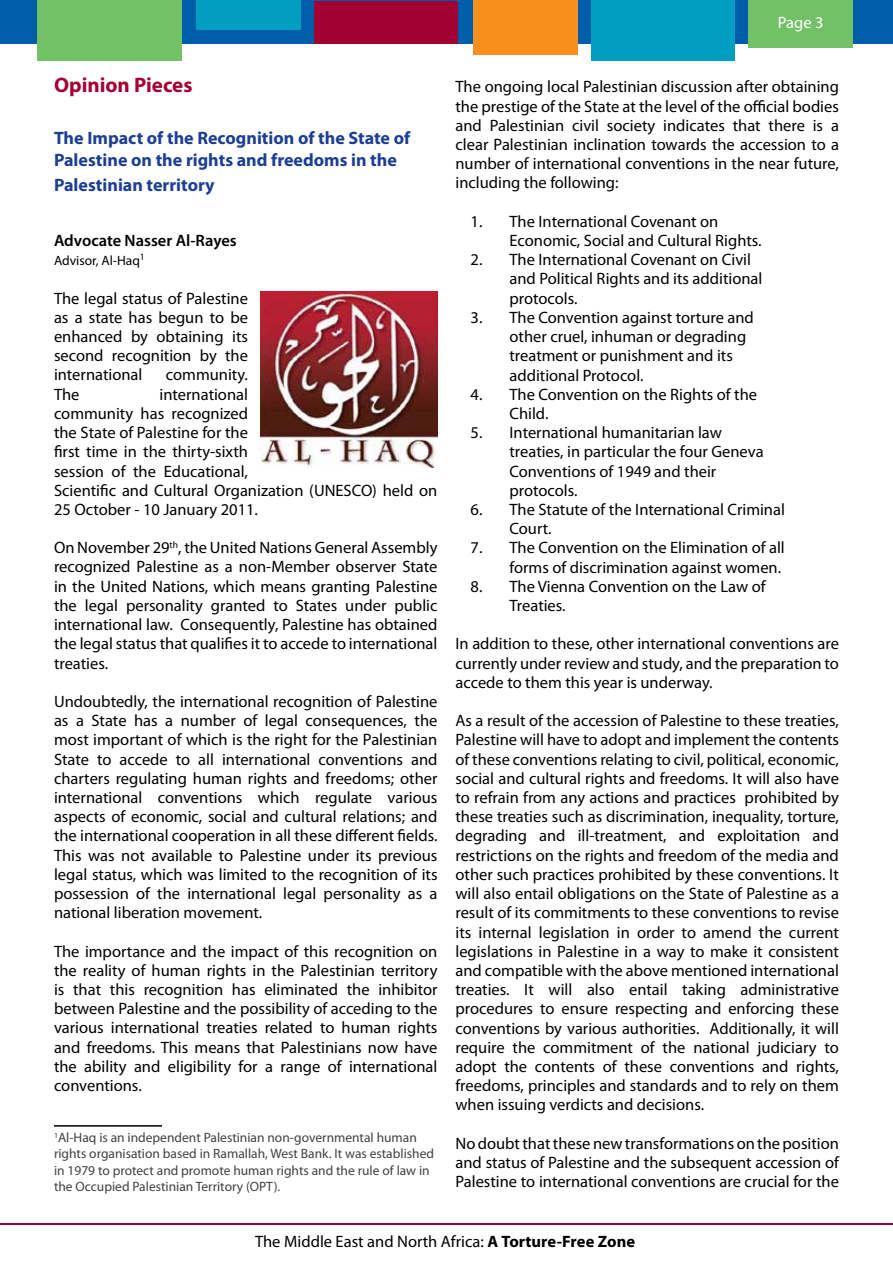
<style>
.page{position:relative;width:893px;height:1263px;background:#fff}
.page>*{position:absolute;margin:0;border:0;box-sizing:border-box;transform-origin:0 0}
.t1{font:700 21px "Myriad Pro";color:#a30134}
.t2{font:700 18px/21.6px "Myriad Pro";color:#1c3f94}
.t3{font:16.5px/19.2px "Myriad Pro";color:#000;text-align:justify}
.t4{font:600 16.5px "Myriad Pro";color:#000}
.t5{font:16.5px "Myriad Pro";color:#fff}
.t6{font:13.5px/16.2px "Myriad Pro";color:#414042}
.t7{font:13.5px "Myriad Pro";color:#000}
.s1{font-weight:700}
</style>
<div class="page">
<div style="left:0;top:1px;width:893px;height:43px;background:#005daa"></div>
<hr style="left:0;top:1223px;width:893px;height:2px;background:#a30134">
<div style="left:38px;top:0;width:144px;height:60px;background:#73c167"></div>
<div style="left:196px;top:0;width:105px;height:29px;background:#009fc2"></div>
<div style="left:315px;top:1px;width:143px;height:43px;background:#a30134"></div>
<div style="left:473px;top:0;width:105px;height:54px;background:#f78e1e"></div>
<div style="left:592px;top:0;width:143px;height:60px;background:#009fc2"></div>
<div style="left:748px;top:0;width:105px;height:47px;background:#73c167"></div>
<hr style="left:54px;top:1125px;width:108px;height:2px;background:#000">
<img style="left:261px;top:291px;width:176px;height:177px">
<p class="t5" style="left:778px;top:12px;width:47px">Page 3</p>
<p class="t1" style="left:54px;top:72px;width:140px">Opinion Pieces</p>
<p class="t2" style="left:54px;top:127px;width:358px">The Impact of the Recognition of the State of<br>Palestine on the rights and freedoms in the</p>
<p class="t2" style="left:54px;top:173px;width:162px">Palestinian territory</p>
<p class="t4" style="left:54px;top:230px;width:184px">Advocate Nasser Al-Rayes</p>
<p class="t7" style="left:54px;top:252px;width:92px">Advisor, Al-Haq<sup>1</sup></p>
<p class="t3" style="left:54px;top:288px;width:196px">The legal status of Palestine as a state has begun to be enhanced by obtaining its second recognition by the international</p>
<p class="t3" style="left:166px;top:365px;width:84px">community.</p>
<p class="t3" style="left:54px;top:384px;width:27px">The</p>
<p class="t3" style="left:54px;top:384px;width:385px;text-align:left;text-indent:106px">international<br>community has recognized<br>the State of Palestine for the<br>first time in the thirty-sixth<br>session of the Educational,<br>Scientific and Cultural Organization (UNESCO) held on<br>25 October - 10 January 2011.</p>
<p class="t3" style="left:54px;top:538px;width:385px">On November 29<sup>th</sup>, the United Nations General Assembly recognized Palestine as a non-Member observer State in the United Nations, which means granting Palestine the legal personality granted to States under public international law. Consequently, Palestine has obtained the legal status that qualifies it to accede to international treaties.</p>
<p class="t3" style="left:54px;top:691px;width:385px">Undoubtedly, the international recognition of Palestine as a State has a number of legal consequences, the most important of which is the right for the Palestinian State to accede to all international conventions and charters regulating human rights and freedoms; other international conventions which regulate various aspects of economic, social and cultural relations; and the international cooperation in all these different fields.<br>This was not available to Palestine under its previous legal status, which was limited to the recognition of its possession of the international legal personality as a national liberation movement.</p>
<p class="t3" style="left:54px;top:941px;width:385px">The importance and the impact of this recognition on the reality of human rights in the Palestinian territory is that this recognition has eliminated the inhibitor between Palestine and the possibility of acceding to the various international treaties related to human rights and freedoms. This means that Palestinians now have the ability and eligibility for a range of international conventions.</p>
<p class="t6" style="left:54px;top:1129px;width:382px"><sup>1</sup>Al-Haq is an independent Palestinian non-governmental human rights organisation based in Ramallah, West Bank. It was established in 1979 to protect and promote human rights and the rule of law in the Occupied Palestinian Territory (OPT).</p>
<p class="t3" style="left:455px;top:77px;width:385px">The ongoing local Palestinian discussion after obtaining the prestige of the State at the level of the official bodies and Palestinian civil society indicates that there is a clear Palestinian inclination towards the accession to a number of international conventions in the near future, including the following:</p>
<p class="t3" style="left:509px;top:211px;width:254px;text-indent:-39px">1. The International Covenant on<br>Economic, Social and Cultural Rights.</p>
<p class="t3" style="left:509px;top:250px;width:254px;text-align:left;text-indent:-39px">2. The International Covenant on Civil and Political Rights and its additional protocols.</p>
<p class="t3" style="left:509px;top:307px;width:246px;text-align:left;text-indent:-39px">3. The Convention against torture and other cruel, inhuman or degrading treatment or punishment and its additional Protocol.</p>
<p class="t3" style="left:509px;top:384px;width:249px;text-indent:-39px">4. The Convention on the Rights of the<br>Child.</p>
<p class="t3" style="left:509px;top:423px;width:256px;text-align:left;text-indent:-39px">5. International humanitarian law treaties, in particular the four Geneva<br>Conventions of 1949 and their protocols.</p>
<p class="t3" style="left:509px;top:500px;width:277px;text-indent:-39px">6. The Statute of the International Criminal<br>Court.</p>
<p class="t3" style="left:471px;top:538px;width:316px;text-align:right">7. The Convention on the Elimination of all forms of discrimination against women.</p>
<p class="t3" style="left:509px;top:576px;width:258px;text-indent:-39px">8. The Vienna Convention on the Law of<br>Treaties.</p>
<p class="t3" style="left:455px;top:634px;width:385px">In addition to these, other international conventions are currently under review and study, and the preparation to accede to them this year is underway.</p>
<p class="t3" style="left:455px;top:711px;width:385px">As a result of the accession of Palestine to these treaties, Palestine will have to adopt and implement the contents of these conventions relating to civil, political, economic, social and cultural rights and freedoms. It will also have to refrain from any actions and practices prohibited by these treaties such as discrimination, inequality, torture, degrading and ill-treatment, and exploitation and restrictions on the rights and freedom of the media and other such practices prohibited by these conventions. It will also entail obligations on the State of Palestine as a result of its commitments to these conventions to revise its internal legislation in order to amend the current legislations in Palestine in a way to make it consistent and compatible with the above mentioned international treaties. It will also entail taking administrative procedures to ensure respecting and enforcing these conventions by various authorities. Additionally, it will require the commitment of the national judiciary to adopt the contents of these conventions and rights, freedoms, principles and standards and to rely on them when issuing verdicts and decisions.</p>
<p class="t3" style="left:455px;top:1133px;width:385px">No doubt that these new transformations on the position and status of Palestine and the subsequent accession of Palestine to international conventions are crucial for the</p>
<p class="t3" style="left:255px;top:1231px;width:382px">The Middle East and North Africa: <span class="s1">A Torture-Free Zone</span></p>
</div>
